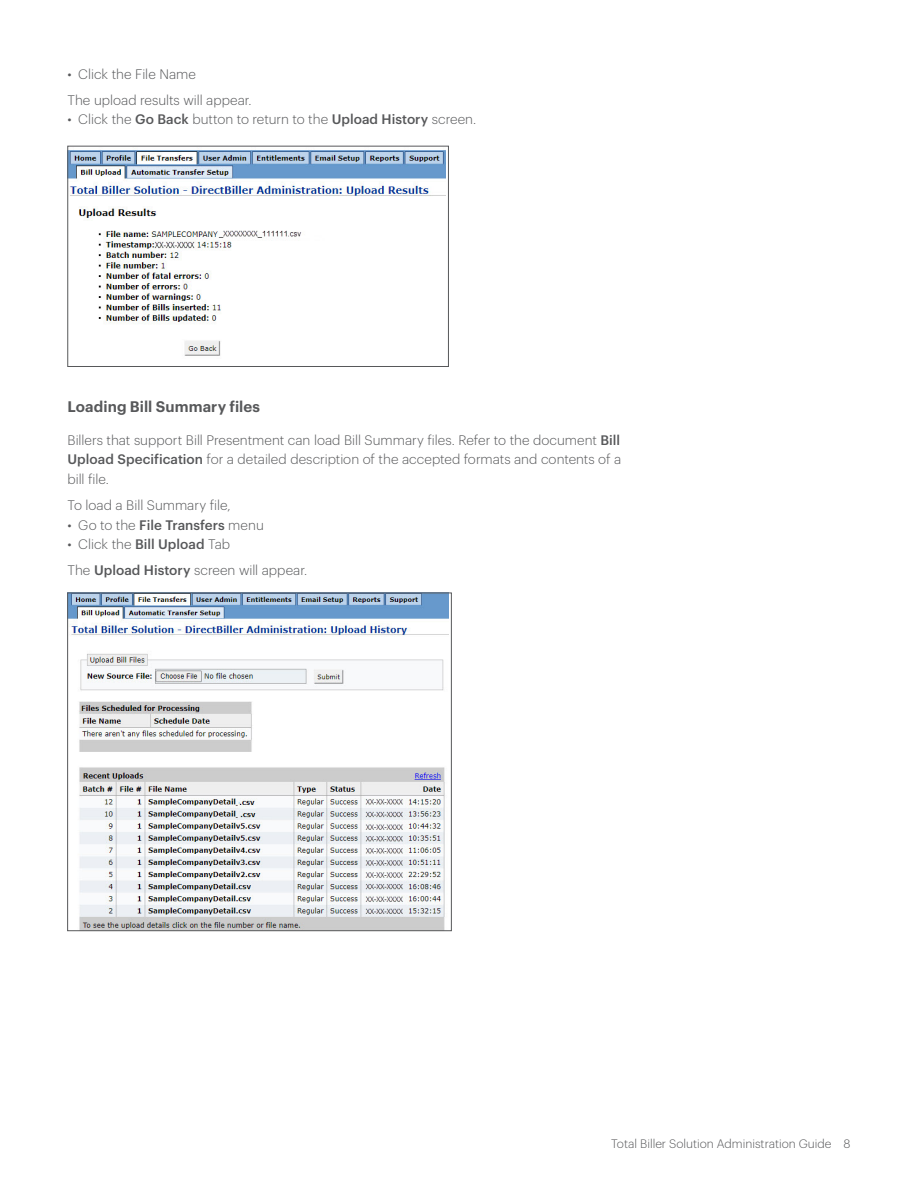
<style>
.page{position:relative;width:918px;height:1188px;background:#fff}
.page>*{position:absolute;margin:0;border:0;box-sizing:border-box;transform-origin:0 0}
.Subhead_Level_2-U_Lc{font:600 15px "Graphik";letter-spacing:.005em;color:#57585a}
.Body_Copy_9_13{font:300 13.5px/19.5px "Graphik";color:#57585a;text-align:justify}
.Body_Copy_no_space_a{font:300 13.5px "Graphik";color:#57585a}
.t1{font:500 13.5px "Graphik";color:#57585a}
.t2{font:300 12px "Graphik";color:#57585a}
.s1{font-weight:500}
.s2{font-weight:300}
</style>
<div class="page">
<img style="left:70px;top:150px;width:376px;height:206px">
<div style="left:68px;top:146px;width:381px;height:221px;border:1px solid #57585a"></div>
<img style="left:69px;top:595px;width:379px;height:334px">
<div style="left:67px;top:593px;width:385px;height:338px;border:1px solid #57585a"></div>
<p class="Body_Copy_9_13" style="left:68px;top:63px;width:130px">• Click the File Name</p>
<p class="Body_Copy_no_space_a" style="left:68px;top:90px;width:186px">The upload results will appear.</p>
<p class="Body_Copy_9_13" style="left:68px;top:109px;width:410px">• Click the <span class="s1">Go Back</span> button to return to the <span class="s1">Upload History</span> screen.</p>
<p class="Subhead_Level_2-U_Lc" style="left:68px;top:395px;width:194px">Loading Bill Summary files</p>
<p class="Body_Copy_9_13" style="left:68px;top:429px;width:555px">Billers that support Bill Presentment can load Bill Summary files. Refer to the document <span class="s1">Bill Upload Specification</span> for a detailed description of the accepted formats and contents of a bill file.</p>
<p class="Body_Copy_no_space_a" style="left:68px;top:495px;width:165px">To load a Bill Summary file,</p>
<p class="t1" style="left:68px;top:514px;width:198px"><span class="s2">• Go to the</span> File Transfers <span class="s2">menu</span></p>
<p class="Body_Copy_9_13" style="left:68px;top:533px;width:164px">• Click the <span class="s1">Bill Upload</span> Tab</p>
<p class="Body_Copy_9_13" style="left:68px;top:560px;width:241px">The <span class="s1">Upload History</span> screen will appear.</p>
<p class="t2" style="left:611px;top:1134px;width:241px">Total Biller Solution Administration Guide 8</p>
</div>
